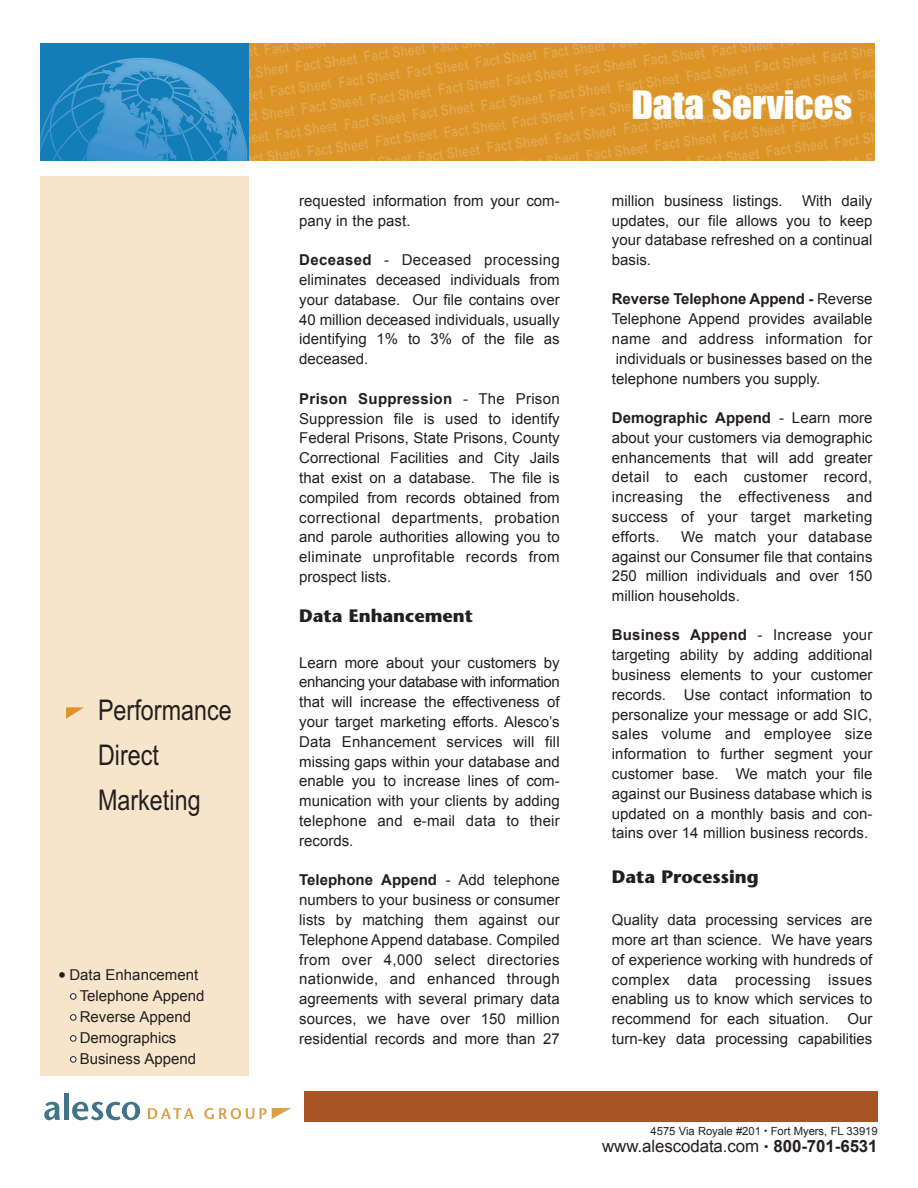
<style>
.page{position:relative;width:918px;height:1188px;background:#fff}
.page>*{position:absolute;margin:0;border:0;box-sizing:border-box;transform-origin:0 0}
.t1{font:36px "Impact";color:#fff;scale:1.09 1}
.t2{font:28.5px/45px "Arial Narrow";color:#231f20}
.t3{font:700 18px "Stone Sans";color:#231f20}
.t4{font:16.95px "Arial";letter-spacing:-.005em;color:#231f20}
.t5{font:700 15.3px "Arial Narrow";color:#e1a64e}
.t6{font:15px/19.8px "Arial";color:#231f20;text-align:justify}
.t7{font:11.25px "Arial";letter-spacing:-.005em;color:#231f20}
.s1{font-size:22.5px}
.s2{font-size:22.5px;color:#fff}
.s3{font-weight:700}
.s4{font-size:9px}
.s5{font-size:12.45px}
</style>
<div class="page">
<div style="left:249px;top:43px;width:625px;height:118px;background:#db9425"></div>
<div style="left:41px;top:43px;width:208px;height:118px;background:#137db9"></div>
<svg style="left:41px;top:58px;width:207px;height:103px"></svg>
<div style="left:41px;top:177px;width:208px;height:899px;background:#f6e5ca"></div>
<svg style="left:44px;top:1102px;width:16px;height:18px"></svg>
<hr style="left:64px;top:1094px;width:4px;height:26px;background:#417389">
<svg style="left:72px;top:1102px;width:68px;height:18px"></svg>
<svg style="left:148px;top:1108px;width:46px;height:11px"></svg>
<svg style="left:204px;top:1108px;width:50px;height:11px"></svg>
<svg style="left:260px;top:1108px;width:31px;height:11px"></svg>
<div style="left:304px;top:1091px;width:574px;height:31px;background:#a75524"></div>
<svg style="left:66px;top:707px;width:18px;height:12px"></svg>
<h2 class="t2" style="left:98px;top:691px;width:135px">Performance<br>Direct<br>Marketing</h2>
<p class="t6" style="left:58px;top:965px;width:142px"><span class="s1">•</span> Data Enhancement</p>
<p class="t6" style="left:69px;top:986px;width:137px"><span class="s2">•</span> Telephone Append</p>
<p class="t6" style="left:69px;top:1007px;width:123px"><span class="s2">•</span> Reverse Append</p>
<p class="t6" style="left:69px;top:1028px;width:109px"><span class="s2">•</span> Demographics</p>
<p class="t6" style="left:69px;top:1049px;width:128px"><span class="s2">•</span> Business Append</p>
<p class="t5" style="left:245px;top:90px;width:416px;rotate:-8deg">eet Fact Sheet Fact Sheet Fact Sheet Fact Sheet Fact Sheet Fact Sh</p>
<p class="t5" style="left:246px;top:111px;width:565px;rotate:-8deg">ct Sheet Fact Sheet Fact Sheet Fact Sheet Fact Sheet Fact Sheet Fact Sheet Fact Sheet Fact</p>
<p class="t5" style="left:246px;top:46px;width:103px;rotate:-8deg">et Fact Sheet Fa</p>
<p class="t5" style="left:247px;top:67px;width:250px;rotate:-8deg">t Sheet Fact Sheet Fact Sheet Fact Sheet</p>
<p class="t5" style="left:243px;top:133px;width:644px;rotate:-8deg">heet Fact Sheet Fact Sheet Fact Sheet Fact Sheet Fact Sheet Fact Sheet Fact Sheet Fact Sheet Fact Shee</p>
<p class="t5" style="left:245px;top:154px;width:637px;rotate:-8deg">act Sheet Fact Sheet Fact Sheet Fact Sheet Fact Sheet Fact Sheet Fact Sheet Fact Sheet Fact Sheet Fac</p>
<p class="t5" style="left:349px;top:161px;width:536px;rotate:-8deg">F t Sheet Fact Sheet Fact Sheet Fact Sheet Fact Sheet Fact Sheet Fact Sheet Fact She</p>
<h1 class="t1" style="left:631px;top:83px;width:204px">Data Services</h1>
<p class="t5" style="left:517px;top:159px;width:361px;rotate:-8deg">Fact Sheet Fact Sheet Fact Sheet Fact Sheet Fact Sheet Fa</p>
<p class="t5" style="left:657px;top:162px;width:224px;rotate:-8deg">Sh et Fact Sheet Fact Sheet Fact Sh</p>
<p class="t5" style="left:817px;top:161px;width:64px;rotate:-8deg">t Sheet Fa</p>
<p class="t6" style="left:299px;top:191px;width:262px">requested information from your com&shy;pany in the past.</p>
<p class="t6" style="left:299px;top:250px;width:262px"><span class="s3">Deceased</span> - Deceased processing eliminates deceased individuals from your database. Our file contains over 40 million deceased individuals, usually identifying 1% to 3% of the file as deceased.</p>
<p class="t6" style="left:299px;top:389px;width:262px"><span class="s3">Prison Suppression</span> - The Prison Suppression file is used to identify Federal Prisons, State Prisons, County Correctional Facilities and City Jails that exist on a database. The file is compiled from records obtained from correctional departments, probation and parole authorities allowing you to eliminate unprofitable records from prospect lists.</p>
<p class="t3" style="left:299px;top:609px;width:176px">Data Enhancement</p>
<p class="t6" style="left:299px;top:653px;width:262px">Learn more about your customers by enhancing your database with information that will increase the effectiveness of your target marketing efforts. Alesco’s Data Enhancement services will fill missing gaps within your database and enable you to increase lines of com&shy;munication with your clients by adding telephone and e-mail data to their records.</p>
<p class="t6" style="left:299px;top:870px;width:262px"><span class="s3">Telephone Append</span> - Add telephone numbers to your business or consumer lists by matching them against our Telephone Append database. Compiled from over 4,000 select directories nationwide, and enhanced through agreements with several primary data sources, we have over 150 million residential records and more than 27</p>
<p class="t6" style="left:612px;top:191px;width:262px;text-indent:190px">With daily updates, our file allows you to keep your database refreshed on a continual basis.</p>
<p class="t6" style="left:612px;top:289px;width:262px"><span class="s3">Reverse Telephone Append -</span> Reverse Telephone Append provides available name and address information for individuals or businesses based on the telephone numbers you supply.</p>
<p class="t6" style="left:612px;top:408px;width:262px"><span class="s3">Demographic Append</span> - Learn more about your customers via demographic enhancements that will add greater detail to each customer record, increasing the effectiveness and success of your target marketing efforts.</p>
<p class="t6" style="left:612px;top:191px;width:172px">million business listings.</p>
<p class="t6" style="left:612px;top:527px;width:262px;text-indent:69px">We match your database against our Consumer file that contains 250 million individuals and over 150 million households.</p>
<p class="t6" style="left:612px;top:625px;width:262px"><span class="s3">Business Append</span> - Increase your targeting ability by adding additional business elements to your customer records. Use contact information to personalize your message or add SIC, sales volume and employee size information to further segment your customer base. We match your file against our Business database which is updated on a monthly basis and con&shy;tains over 14 million business records.</p>
<p class="t3" style="left:612px;top:870px;width:148px">Data Processing</p>
<p class="t6" style="left:612px;top:910px;width:262px">Quality data processing services are more art than science. We have years of experience working with hundreds of complex data processing issues enabling us to know which services to recommend for each situation. Our turn-key data processing capabilities</p>
<p class="t7" style="left:651px;top:1125px;width:229px">4575 Via Royale #201 <span class="s4">•</span> Fort Myers, FL 33919</p>
<p class="t4" style="left:602px;top:1137px;width:277px">www.alescodata.com <span class="s5">•</span> <span class="s3">800-701-6531</span></p>
</div>
